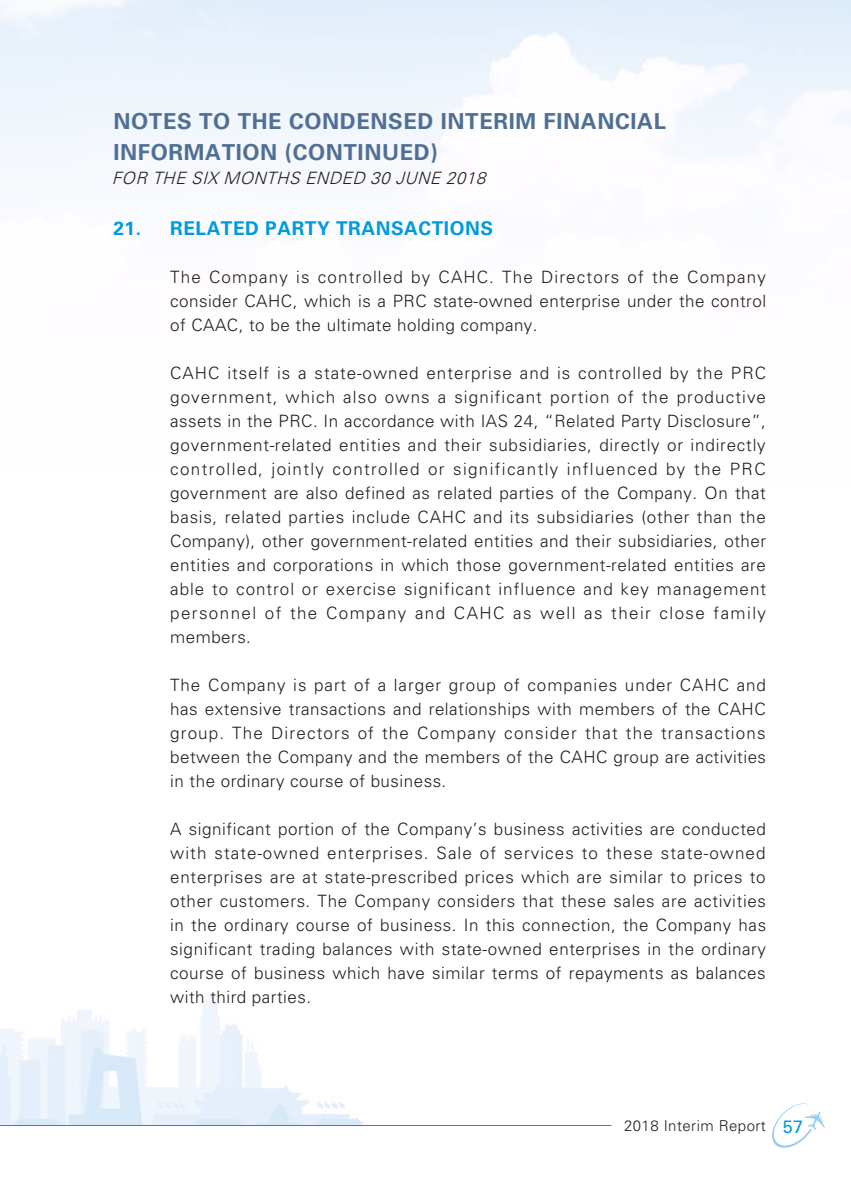
<style>
.page{position:relative;width:851px;height:1191px;background:#fff}
.page>*{position:absolute;margin:0;border:0;box-sizing:border-box;transform-origin:0 0}
.t1{font:700 22px/31px "Univers LT Std";letter-spacing:.03em;color:#4f7094}
.t2{font:700 19px "Univers LT Std";letter-spacing:.03em;color:#009bde}
.t3{font:300 17px/24px "Univers LT Std";letter-spacing:.03em;color:#231f20;text-align:justify}
.t4{font:italic 300 17px "Univers LT Std";color:#231f20}
.t5{font:300 15px "Univers LT Std";letter-spacing:.03em;color:#231f20}
.s1{font-weight:400;font-size:18px;color:#009bde}
</style>
<div class="page">
<svg style="left:772px;top:1103px;width:52px;height:45px"></svg>
<hr style="left:0;top:1125px;width:611px;height:1px;background:#009bde">
<p class="t1" style="left:113px;top:106px;width:554px">NOTES TO THE CONDENSED INTERIM FINANCIAL<br>INFORMATION (CONTINUED)</p>
<p class="t4" style="left:112px;top:168px;width:380px">FOR THE SIX MONTHS ENDED 30 JUNE 2018</p>
<p class="t2" style="left:113px;top:217px;width:381px">21. RELATED PARTY TRANSACTIONS</p>
<p class="t3" style="left:170px;top:265px;width:597px">The Company is controlled by CAHC. The Directors of the Company consider CAHC, which is a PRC state-owned enterprise under the control of CAAC, to be the ultimate holding company.</p>
<p class="t3" style="left:170px;top:361px;width:597px">CAHC itself is a state-owned enterprise and is controlled by the PRC government, which also owns a significant portion of the productive assets in the PRC. In accordance with IAS 24, “Related Party Disclosure”, government-related entities and their subsidiaries, directly or indirectly controlled, jointly controlled or significantly influenced by the PRC government are also defined as related parties of the Company. On that basis, related parties include CAHC and its subsidiaries (other than the Company), other government-related entities and their subsidiaries, other entities and corporations in which those government-related entities are able to control or exercise significant influence and key management personnel of the Company and CAHC as well as their close family members.</p>
<p class="t3" style="left:170px;top:673px;width:597px">The Company is part of a larger group of companies under CAHC and has extensive transactions and relationships with members of the CAHC group. The Directors of the Company consider that the transactions between the Company and the members of the CAHC group are activities in the ordinary course of business.</p>
<p class="t3" style="left:170px;top:817px;width:597px">A significant portion of the Company’s business activities are conducted with state-owned enterprises. Sale of services to these state-owned enterprises are at state-prescribed prices which are similar to prices to other customers. The Company considers that these sales are activities in the ordinary course of business. In this connection, the Company has significant trading balances with state-owned enterprises in the ordinary course of business which have similar terms of repayments as balances with third parties.</p>
<p class="t5" style="left:624px;top:1116px;width:181px">2018 Interim Report <span class="s1">57</span></p>
</div>
